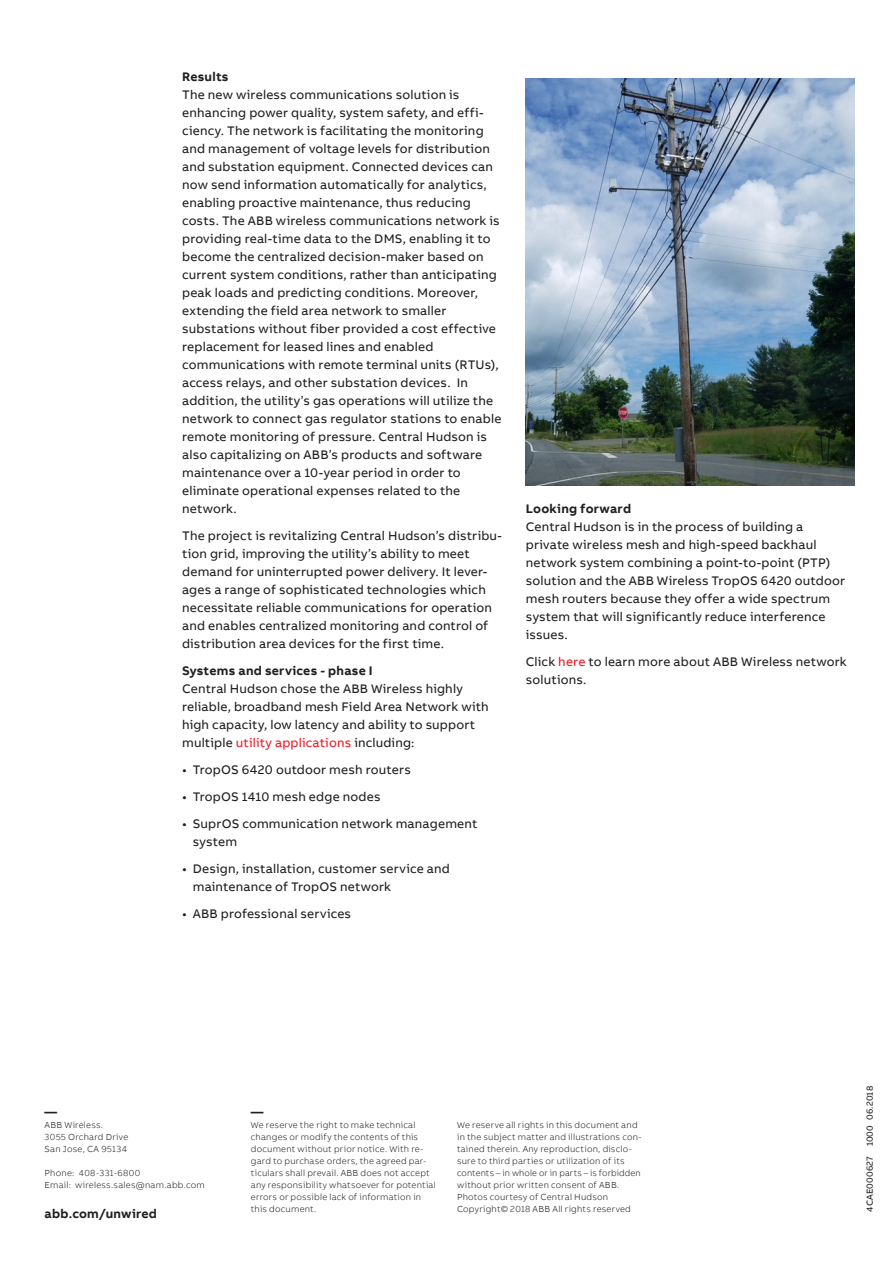
<style>
.page{position:relative;width:893px;height:1263px;background:#fff}
.page>*{position:absolute;margin:0;border:0;box-sizing:border-box;transform-origin:0 0}
.Listing_01_8_5pt_12p{font:12.75px/18px "AB Bvoice";letter-spacing:.015em;color:#231f20}
.Copytext_8_5pt_12pt{font:12.75px/18px "AB Bvoice";letter-spacing:.015em;color:#231f20}
.Listing_01_8_5pt_12p-2{font:700 12.75px "AB Bvoice";letter-spacing:.02em;color:#231f20}
.Contact_8_5pt_12pt{font:700 12.75px "AB Bvoice";letter-spacing:.02em;color:#231f20}
.Paragraph_Title_8_5p{font:700 12.75px "AB Bvoice";letter-spacing:.02em;color:#231f20}
.Additional_Informati{font:300 9px/12px "AB Bvoice";letter-spacing:.025em;color:#231f20}
.t1{font:9px "AB Bvoice";letter-spacing:.02em;color:#231f20}
.s1{color:#ee1c28}
.s2{font-weight:700}
</style>
<div class="page">
<img style="left:526px;top:79px;width:329px;height:407px">
<p class="Paragraph_Title_8_5p" style="left:182px;top:68px;width:48px">Results</p>
<p class="Listing_01_8_5pt_12p" style="left:182px;top:85px;width:321px">The new wireless communications solution is enhancing power quality, system safety, and effi&shy;ciency. The network is facilitating the monitoring and management of voltage levels for distribution and substation equipment. Connected devices can now send information automatically for analytics, enabling proactive maintenance, thus reducing costs. The ABB wireless communications network is providing real-time data to the DMS, enabling it to become the centralized decision-maker based on current system conditions, rather than anticipating peak loads and predicting conditions. Moreover, extending the field area network to smaller substations without fiber provided a cost effective replacement for leased lines and enabled communications with remote terminal units (RTUs), access relays, and other substation devices. In addition, the utility’s gas operations will utilize the network to connect gas regulator stations to enable remote monitoring of pressure. Central Hudson is also capitalizing on ABB’s products and software maintenance over a 10-year period in order to eliminate operational expenses related to the network.</p>
<p class="Listing_01_8_5pt_12p" style="left:182px;top:526px;width:321px">The project is revitalizing Central Hudson’s distribu&shy;tion grid, improving the utility’s ability to meet demand for uninterrupted power delivery. It lever&shy;ages a range of sophisticated technologies which necessitate reliable communications for operation and enables centralized monitoring and control of distribution area devices for the first time.</p>
<p class="Listing_01_8_5pt_12p-2" style="left:182px;top:662px;width:192px">Systems and services - phase I</p>
<p class="Listing_01_8_5pt_12p" style="left:182px;top:679px;width:308px">Central Hudson chose the ABB Wireless highly reliable, broadband mesh Field Area Network with high capacity, low latency and ability to support multiple <span class="s1">utility applications</span> including:</p>
<p class="Listing_01_8_5pt_12p" style="left:182px;top:760px;width:230px">• TropOS 6420 outdoor mesh routers</p>
<p class="Listing_01_8_5pt_12p" style="left:182px;top:787px;width:200px">• TropOS 1410 mesh edge nodes</p>
<p class="Listing_01_8_5pt_12p" style="left:193px;top:814px;width:286px;text-indent:-11px">• SuprOS communication network management system</p>
<p class="Listing_01_8_5pt_12p" style="left:193px;top:859px;width:259px;text-indent:-11px">• Design, installation, customer service and maintenance of TropOS network</p>
<p class="Listing_01_8_5pt_12p" style="left:182px;top:904px;width:171px">• ABB professional services</p>
<p class="Listing_01_8_5pt_12p" style="left:526px;top:499px;width:321px"><span class="s2">Looking forward<br></span>Central Hudson is in the process of building a private wireless mesh and high-speed backhaul network system combining a point-to-point (PTP) solution and the ABB Wireless TropOS 6420 outdoor mesh routers because they offer a wide spectrum system that will significantly reduce interference issues.</p>
<p class="Copytext_8_5pt_12pt" style="left:526px;top:652px;width:322px">Click <span class="s1">here</span> to learn more about ABB Wireless network solutions.</p>
<p class="Contact_8_5pt_12pt" style="left:45px;top:1103px;width:14px">—</p>
<p class="Additional_Informati" style="left:45px;top:1119px;width:60px">ABB Wireless.</p>
<p class="Additional_Informati" style="left:45px;top:1131px;width:85px">3055 Orchard Drive</p>
<p class="Additional_Informati" style="left:45px;top:1143px;width:84px">San Jose, CA 95134</p>
<p class="Additional_Informati" style="left:45px;top:1167px;width:97px">Phone: 408-331-6800</p>
<p class="Additional_Informati" style="left:45px;top:1179px;width:162px">Email: wireless.sales@nam.abb.com</p>
<p class="Contact_8_5pt_12pt" style="left:45px;top:1206px;width:114px">abb.com/unwired</p>
<p class="Contact_8_5pt_12pt" style="left:251px;top:1103px;width:14px">—</p>
<p class="Additional_Informati" style="left:251px;top:1119px;width:186px">We reserve the right to make technical changes or modify the contents of this document without prior notice. With re&shy;gard to purchase orders, the agreed par&shy;ticulars shall prevail. ABB does not accept any responsibility whatsoever for potential errors or possible lack of information in this document.</p>
<p class="Additional_Informati" style="left:457px;top:1119px;width:186px">We reserve all rights in this document and in the subject matter and illustrations con&shy;tained therein. Any reproduction, disclo&shy;sure to third parties or utilization of its contents – in whole or in parts – is forbidden without prior written consent of ABB.<br>Photos courtesy of Central Hudson Copyright© 2018 ABB All rights reserved</p>
<p class="t1" style="left:864px;top:1212px;width:127px;rotate:-90deg">4CAE000627 1000 06.2018</p>
</div>
